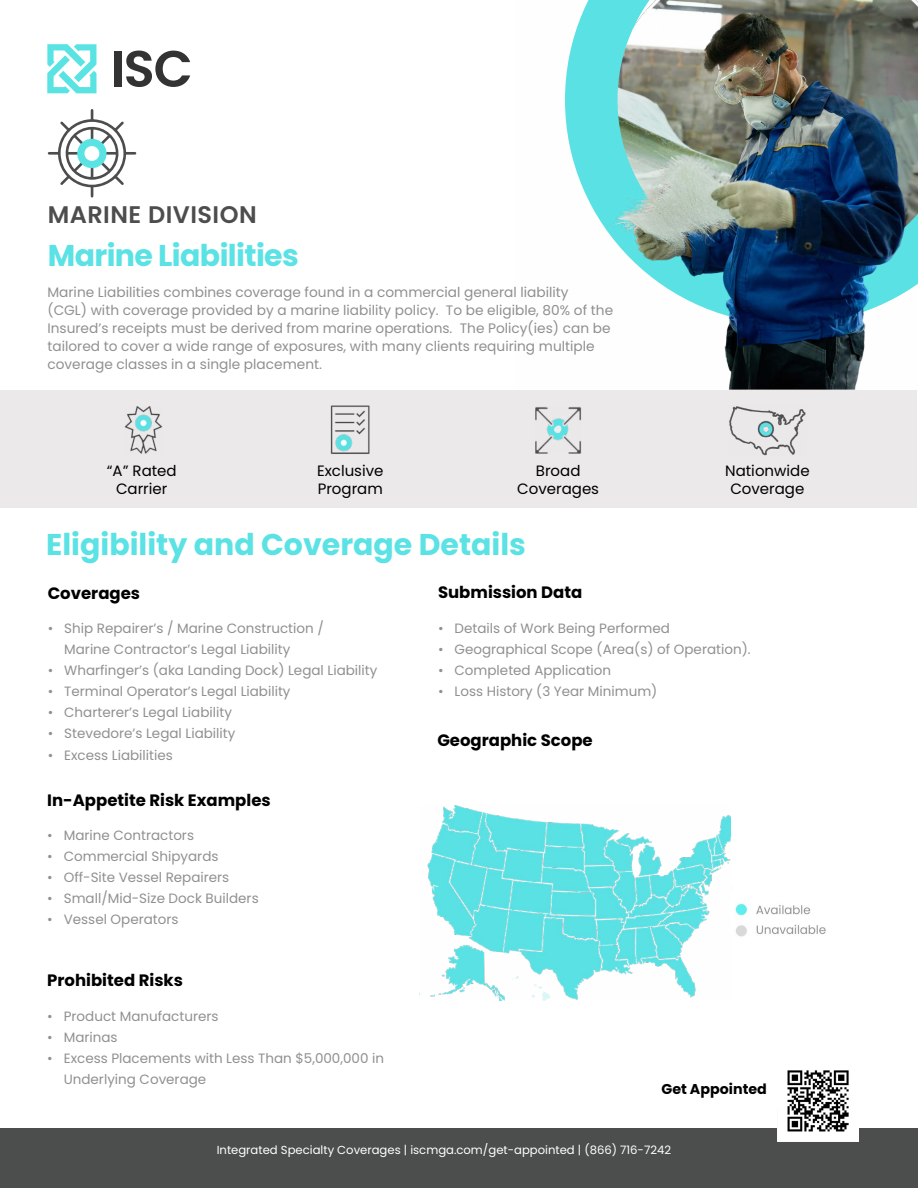
<style>
.page{position:relative;width:918px;height:1188px;background:#fff}
.page>*{position:absolute;margin:0;border:0;box-sizing:border-box;transform-origin:0 0}
.t1{font:700 30px "Poppins";color:#5ae2e4}
.t2{font:700 30px "Poppins";letter-spacing:-.02em;color:#5ae2e4}
.t3{font:600 24px "Poppins";letter-spacing:.02em;color:#4c4d4d}
.t4{font:700 16.5px "Poppins";color:#000}
.t5{font:15px/18px "Poppins";color:#000;text-align:center}
.t6{font:700 14.25px "Poppins";color:#000}
.t7{font:13.65px/17.9px "Poppins";color:#919091}
.t8{font:13.5px/21px "Poppins";color:#919091}
.t9{font:11.7px "Poppins";color:#fff}
</style>
<div class="page">
<svg style="left:48px;top:109px;width:88px;height:89px"></svg>
<svg style="left:81px;top:142px;width:22px;height:23px"></svg>
<div style="left:77px;top:139px;width:30px;height:29px;border:7px solid #59e3e3;border-radius:50%"></div>
<div style="left:1px;top:390px;width:916px;height:118px;background:#ebe9ea"></div>
<svg style="left:47px;top:44px;width:49px;height:49px"></svg>
<div style="left:114px;top:51px;width:7px;height:36px;background:#333"></div>
<svg style="left:126px;top:51px;width:64px;height:36px"></svg>
<img style="left:735px;top:903px;width:91px;height:34px">
<div style="left:0;top:1129px;width:918px;height:59px;background:#4c4d4d"></div>
<img style="left:124px;top:406px;width:39px;height:48px">
<img style="left:330px;top:406px;width:40px;height:48px">
<img style="left:535px;top:407px;width:46px;height:47px">
<img style="left:778px;top:1070px;width:80px;height:71px">
<img style="left:729px;top:406px;width:77px;height:49px">
<img style="left:565px;top:0;width:352px;height:390px">
<img style="left:419px;top:806px;width:311px;height:194px">
<h2 class="t3" style="left:48px;top:200px;width:211px">MARINE DIVISION</h2>
<h1 class="t2" style="left:48px;top:238px;width:253px">Marine Liabilities</h1>
<p class="t7" style="left:47px;top:284px;width:567px">Marine Liabilities combines coverage found in a commercial general liability<br>(CGL) with coverage provided by a marine liability policy. To be eligible, 80% of the Insured’s receipts must be derived from marine operations. The Policy(ies) can be tailored to cover a wide range of exposures, with many clients requiring multiple coverage classes in a single placement.</p>
<p class="t5" style="left:107px;top:462px;width:71px">“A” Rated<br>Carrier</p>
<p class="t5" style="left:317px;top:462px;width:68px;text-align:left">Exclusive<br>Program</p>
<p class="t5" style="left:517px;top:462px;width:83px">Broad<br>Coverages</p>
<p class="t5" style="left:725px;top:462px;width:86px">Nationwide<br>Coverage</p>
<h1 class="t1" style="left:46px;top:528px;width:481px">Eligibility and Coverage Details</h1>
<p class="t4" style="left:48px;top:584px;width:94px">Coverages</p>
<p class="t8" style="left:64px;top:618px;width:261px;text-indent:-16px">• Ship Repairer’s / Marine Construction /<br>Marine Contractor’s Legal Liability</p>
<p class="t8" style="left:48px;top:660px;width:331px">• Wharfinger’s (aka Landing Dock) Legal Liability</p>
<p class="t8" style="left:48px;top:681px;width:244px">• Terminal Operator’s Legal Liability</p>
<p class="t8" style="left:48px;top:702px;width:186px">• Charterer’s Legal Liability</p>
<p class="t8" style="left:48px;top:723px;width:189px">• Stevedore’s Legal Liability</p>
<p class="t8" style="left:48px;top:744px;width:127px">• Excess Liabilities</p>
<p class="t4" style="left:438px;top:582px;width:146px">Submission Data</p>
<p class="t8" style="left:438px;top:618px;width:233px">• Details of Work Being Performed</p>
<p class="t8" style="left:438px;top:639px;width:314px">• Geographical Scope (Area(s) of Operation).</p>
<p class="t8" style="left:438px;top:660px;width:175px">• Completed Application</p>
<p class="t8" style="left:438px;top:681px;width:221px">• Loss History (3 Year Minimum)</p>
<p class="t4" style="left:437px;top:730px;width:157px">Geographic Scope</p>
<p class="t4" style="left:47px;top:790px;width:225px">In-Appetite Risk Examples</p>
<p class="t8" style="left:47px;top:825px;width:148px">• Marine Contractors</p>
<p class="t8" style="left:47px;top:846px;width:173px">• Commercial Shipyards</p>
<p class="t8" style="left:47px;top:867px;width:184px">• Off-Site Vessel Repairers</p>
<p class="t8" style="left:47px;top:888px;width:213px">• Small/Mid-Size Dock Builders</p>
<p class="t8" style="left:47px;top:909px;width:133px">• Vessel Operators</p>
<p class="t4" style="left:47px;top:971px;width:137px">Prohibited Risks</p>
<p class="t8" style="left:47px;top:1006px;width:173px">• Product Manufacturers</p>
<p class="t8" style="left:47px;top:1027px;width:72px">• Marinas</p>
<p class="t8" style="left:64px;top:1048px;width:322px;text-indent:-16px">• Excess Placements with Less Than $5,000,000 in<br>Underlying Coverage</p>
<p class="t6" style="left:662px;top:1081px;width:107px">Get Appointed</p>
<p class="t9" style="left:217px;top:1143px;width:456px">Integrated Specialty Coverages | iscmga.com/get-appointed | (866) 716-7242</p>
</div>
